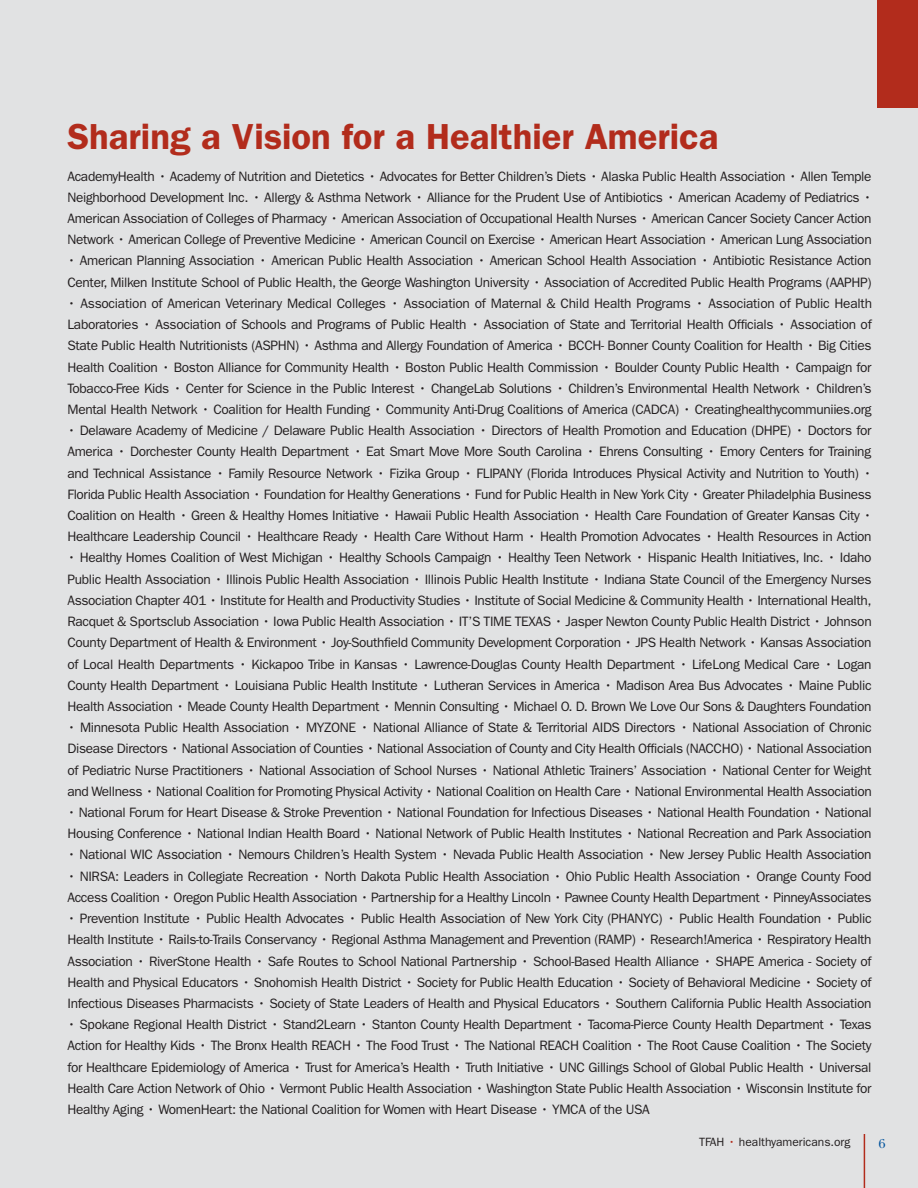
<style>
.page{position:relative;width:918px;height:1188px;background:#e1e2e3}
.page>*{position:absolute;margin:0;border:0;box-sizing:border-box;transform-origin:0 0}
.t1{font:600 36.3px "Franklin Gothic LT";color:#b22c1c}
.t2{font:13.65px/21.1px "Franklin Gothic LT";letter-spacing:-.025em;color:#231f20;text-align:justify}
.t3{font:13.5px "New Baskerville";color:#00529c}
.t4{font:12px "Franklin Gothic LT";color:#231f20}
.s1{color:#b22c1c}
</style>
<div class="page">
<hr style="left:864px;top:1134px;width:1px;height:54px;background:#b22c1c">
<div style="left:878px;top:0;width:40px;height:108px;background:#b22c1c"></div>
<h1 class="t1" style="left:68px;top:115px;width:653px">Sharing a Vision for a Healthier America</h1>
<p class="t2" style="left:68px;top:165px;width:806px">AcademyHealth • Academy of Nutrition and Dietetics • Advocates for Better Children’s Diets • Alaska Public Health Association • Allen Temple Neighborhood Development Inc. • Allergy &amp; Asthma Network • Alliance for the Prudent Use of Antibiotics • American Academy of Pediatrics • American Association of Colleges of Pharmacy • American Association of Occupational Health Nurses • American Cancer Society Cancer Action Network • American College of Preventive Medicine • American Council on Exercise • American Heart Association • American Lung Association</p>
<p class="t2" style="left:68px;top:250px;width:806px">• American Planning Association • American Public Health Association • American School Health Association • Antibiotic Resistance Action<br>Center, Milken Institute School of Public Health, the George Washington University • Association of Accredited Public Health Programs (AAPHP)</p>
<p class="t2" style="left:68px;top:293px;width:806px">• Association of American Veterinary Medical Colleges • Association of Maternal &amp; Child Health Programs • Association of Public Health Laboratories • Association of Schools and Programs of Public Health • Association of State and Territorial Health Officials • Association of State Public Health Nutritionists (ASPHN) • Asthma and Allergy Foundation of America • BCCH- Bonner County Coalition for Health • Big Cities Health Coalition • Boston Alliance for Community Health • Boston Public Health Commission • Boulder County Public Health • Campaign for Tobacco-Free Kids • Center for Science in the Public Interest • ChangeLab Solutions • Children’s Environmental Health Network • Children’s Mental Health Network • Coalition for Health Funding • Community Anti-Drug Coalitions of America (CADCA) • Creatinghealthycommuniies.org</p>
<p class="t2" style="left:68px;top:420px;width:806px">• Delaware Academy of Medicine / Delaware Public Health Association • Directors of Health Promotion and Education (DHPE) • Doctors for America • Dorchester County Health Department • Eat Smart Move More South Carolina • Ehrens Consulting • Emory Centers for Training and Technical Assistance • Family Resource Network • Fizika Group • FLIPANY (Florida Introduces Physical Activity and Nutrition to Youth) • Florida Public Health Association • Foundation for Healthy Generations • Fund for Public Health in New York City • Greater Philadelphia Business Coalition on Health • Green &amp; Healthy Homes Initiative • Hawaii Public Health Association • Health Care Foundation of Greater Kansas City • Healthcare Leadership Council • Healthcare Ready • Health Care Without Harm • Health Promotion Advocates • Health Resources in Action</p>
<p class="t2" style="left:68px;top:547px;width:806px">• Healthy Homes Coalition of West Michigan • Healthy Schools Campaign • Healthy Teen Network • Hispanic Health Initiatives, Inc. • Idaho Public Health Association • Illinois Public Health Association • Illinois Public Health Institute • Indiana State Council of the Emergency Nurses Association Chapter 401 • Institute for Health and Productivity Studies • Institute of Social Medicine &amp; Community Health • International Health, Racquet &amp; Sportsclub Association • Iowa Public Health Association • IT’S TIME TEXAS • Jasper Newton County Public Health District • Johnson County Department of Health &amp; Environment • Joy-Southfield Community Development Corporation • JPS Health Network • Kansas Association of Local Health Departments • Kickapoo Tribe in Kansas • Lawrence-Douglas County Health Department • LifeLong Medical Care • Logan County Health Department • Louisiana Public Health Institute • Lutheran Services in America • Madison Area Bus Advocates • Maine Public Health Association • Meade County Health Department • Mennin Consulting • Michael O. D. Brown We Love Our Sons &amp; Daughters Foundation</p>
<p class="t2" style="left:68px;top:717px;width:806px">• Minnesota Public Health Association • MYZONE • National Alliance of State &amp; Territorial AIDS Directors • National Association of Chronic Disease Directors • National Association of Counties • National Association of County and City Health Officials (NACCHO) • National Association of Pediatric Nurse Practitioners • National Association of School Nurses • National Athletic Trainers’ Association • National Center for Weight and Wellness • National Coalition for Promoting Physical Activity • National Coalition on Health Care • National Environmental Health Association</p>
<p class="t2" style="left:68px;top:802px;width:806px">• National Forum for Heart Disease &amp; Stroke Prevention • National Foundation for Infectious Diseases • National Health Foundation • National<br>Housing Conference • National Indian Health Board • National Network of Public Health Institutes • National Recreation and Park Association</p>
<p class="t2" style="left:68px;top:844px;width:806px">• National WIC Association • Nemours Children’s Health System • Nevada Public Health Association • New Jersey Public Health Association</p>
<p class="t2" style="left:68px;top:866px;width:806px">• NIRSA: Leaders in Collegiate Recreation • North Dakota Public Health Association • Ohio Public Health Association • Orange County Food<br>Access Coalition • Oregon Public Health Association • Partnership for a Healthy Lincoln • Pawnee County Health Department • PinneyAssociates</p>
<p class="t2" style="left:68px;top:908px;width:806px">• Prevention Institute • Public Health Advocates • Public Health Association of New York City (PHANYC) • Public Health Foundation • Public Health Institute • Rails-to-Trails Conservancy • Regional Asthma Management and Prevention (RAMP) • Research!America • Respiratory Health Association • RiverStone Health • Safe Routes to School National Partnership • School-Based Health Alliance • SHAPE America - Society of Health and Physical Educators • Snohomish Health District • Society for Public Health Education • Society of Behavioral Medicine • Society of Infectious Diseases Pharmacists • Society of State Leaders of Health and Physical Educators • Southern California Public Health Association</p>
<p class="t2" style="left:68px;top:1014px;width:806px">• Spokane Regional Health District • Stand2Learn • Stanton County Health Department • Tacoma-Pierce County Health Department • Texas Action for Healthy Kids • The Bronx Health REACH • The Food Trust • The National REACH Coalition • The Root Cause Coalition • The Society for Healthcare Epidemiology of America • Trust for America’s Health • Truth Initiative • UNC Gillings School of Global Public Health • Universal Health Care Action Network of Ohio • Vermont Public Health Association • Washington State Public Health Association • Wisconsin Institute for Healthy Aging • WomenHeart: the National Coalition for Women with Heart Disease • YMCA of the USA</p>
<p class="t4" style="left:699px;top:1135px;width:153px">TFAH <span class="s1">•</span> healthyamericans.org</p>
<p class="t3" style="left:879px;top:1135px;width:9px">6</p>
</div>
